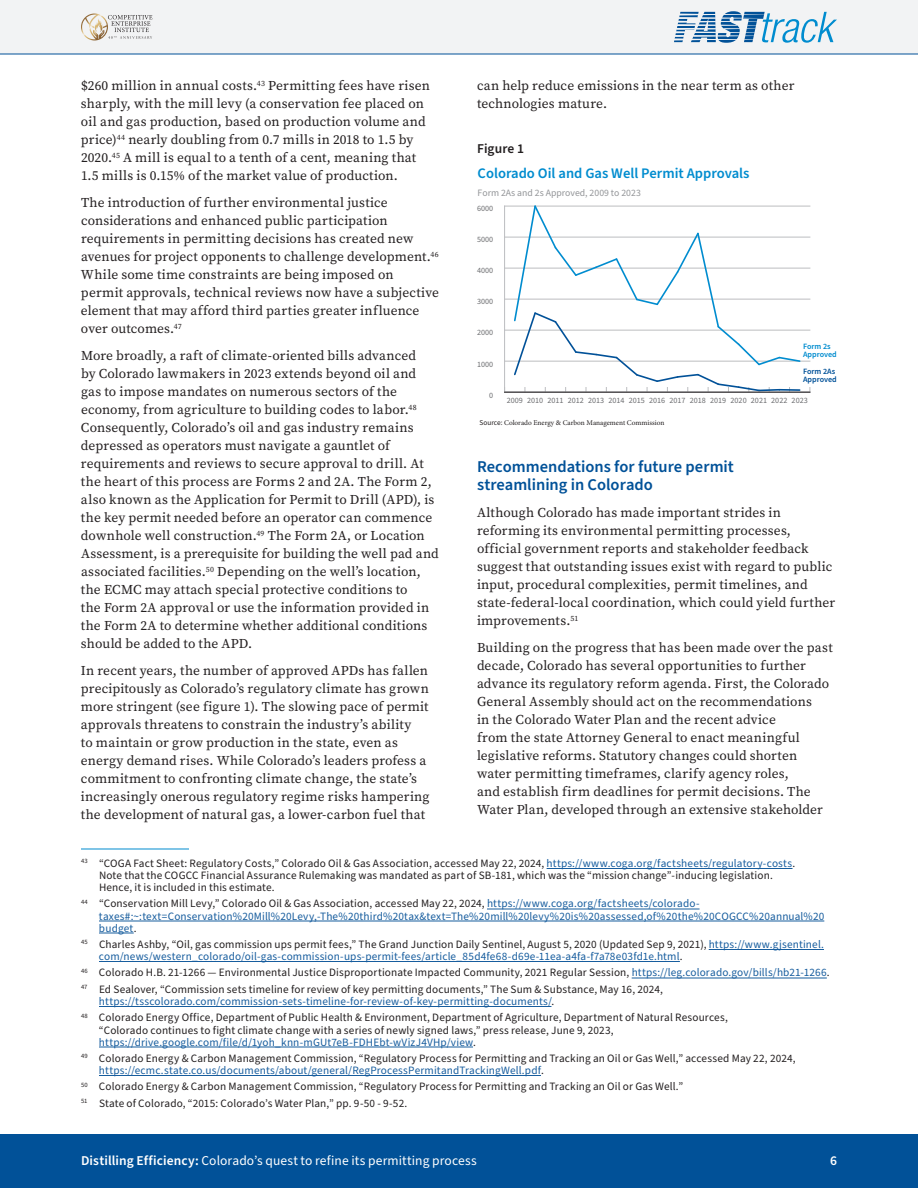
<style>
.page{position:relative;width:918px;height:1188px;background:#fff}
.page>*{position:absolute;margin:0;border:0;box-sizing:border-box;transform-origin:0 0}
.t1{font:600 16.5px/18px "Source Sans Pro";color:#015198}
.t2{font:600 14.55px "Source Sans Pro";color:#008ccf}
.t3{font:13.5px/18px "Source Serif Pro";letter-spacing:.01em;color:#231f20}
.t4{font:13.5px "Source Sans Pro";letter-spacing:.01em;color:#fff}
.t5{font:600 13.5px "Source Sans Pro";letter-spacing:.005em;color:#231f20}
.t6{font:600 13.5px "Source Sans Pro";color:#fff}
.Footnote_Text{font:11.25px/12px "Source Sans Pro";letter-spacing:.015em;color:#231f20}
.Footnote_Text-2{font:11.25px/12px "Source Sans Pro";letter-spacing:.015em;color:#175d9e}
.t7{font:9.75px "Source Sans Pro";color:#939598}
.t8{font:8.1px "Source Sans Pro";color:#6c6d70}
.t9{font:600 8.1px/8.1px "Source Sans Pro";color:#015198}
.t10{font:600 8.1px/8.1px "Source Sans Pro";color:#008ccf}
.t11{font:7.35px "Minion Pro";color:#231f20}
.s1{color:#175d9e}
.s2{color:#231f20}
.s3{font-family:"Source Sans Pro"}
.s4{font-weight:600}
</style>
<div class="page">
<hr style="left:81px;top:849px;width:108px;height:1px;background:#008ccf">
<hr style="left:547px;top:868px;width:246px;height:1px;background:#175d9e">
<hr style="left:487px;top:909px;width:213px;height:1px;background:#175d9e">
<hr style="left:99px;top:921px;width:725px;height:1px;background:#175d9e">
<hr style="left:99px;top:933px;width:35px;height:1px;background:#175d9e">
<hr style="left:709px;top:949px;width:115px;height:1px;background:#175d9e">
<hr style="left:99px;top:961px;width:581px;height:1px;background:#175d9e">
<hr style="left:632px;top:978px;width:195px;height:1px;background:#175d9e">
<hr style="left:99px;top:1006px;width:452px;height:1px;background:#175d9e">
<hr style="left:99px;top:1047px;width:374px;height:1px;background:#175d9e">
<hr style="left:99px;top:1075px;width:442px;height:1px;background:#175d9e">
<hr style="left:504px;top:206px;width:1px;height:186px;background:#bcbdc0">
<hr style="left:505px;top:361px;width:305px;height:1px;background:#bcbdc0">
<hr style="left:505px;top:330px;width:305px;height:1px;background:#bcbdc0">
<hr style="left:505px;top:299px;width:305px;height:1px;background:#bcbdc0">
<hr style="left:505px;top:268px;width:305px;height:1px;background:#bcbdc0">
<hr style="left:505px;top:237px;width:305px;height:1px;background:#bcbdc0">
<hr style="left:505px;top:206px;width:305px;height:1px;background:#bcbdc0">
<svg style="left:513px;top:205px;width:289px;height:187px"></svg>
<hr style="left:779px;top:389px;width:21px;height:2px;background:#015198">
<hr style="left:505px;top:392px;width:305px;height:1px;background:#231f20">
<div style="left:0;top:0;width:918px;height:54px;background:#f2f3f4"></div>
<div style="left:0;top:1134px;width:918px;height:54px;background:#015198"></div>
<svg style="left:81px;top:14px;width:72px;height:26px"></svg>
<svg style="left:674px;top:11px;width:163px;height:32px"></svg>
<p class="t3" style="left:81px;top:77px;width:351px">$260 million in annual costs.<sup>43</sup> Permitting fees have risen sharply, with the mill levy (a conservation fee placed on oil and gas production, based on production volume and price)<sup>44</sup> nearly doubling from 0.7 mills in 2018 to 1.5 by 2020.<sup>45</sup> A mill is equal to a tenth of a cent, meaning that 1.5 mills is 0.15% of the market value of production.</p>
<p class="t3" style="left:81px;top:194px;width:360px">The introduction of further environmental justice considerations and enhanced public participation requirements in permitting decisions has created new avenues for project opponents to challenge development.<sup>46<br></sup>While some time constraints are being imposed on permit approvals, technical reviews now have a subjective element that may afford third parties greater influence over outcomes.<sup>47</sup></p>
<p class="t3" style="left:81px;top:347px;width:359px">More broadly, a raft of climate-oriented bills advanced<br>by Colorado lawmakers in 2023 extends beyond oil and gas to impose mandates on numerous sectors of the economy, from agriculture to building codes to labor.<sup>48<br></sup>Consequently, Colorado’s oil and gas industry remains depressed as operators must navigate a gauntlet of requirements and reviews to secure approval to drill. At the heart of this process are Forms 2 and 2A. The Form 2, also known as the Application for Permit to Drill (APD), is the key permit needed before an operator can commence downhole well construction.<sup>49</sup> The Form 2A, or Location Assessment, is a prerequisite for building the well pad and associated facilities.<sup>50</sup> Depending on the well’s location, the ECMC may attach special protective conditions to<br>the Form 2A approval or use the information provided in the Form 2A to determine whether additional conditions should be added to the APD.</p>
<p class="t3" style="left:81px;top:662px;width:350px">In recent years, the number of approved APDs has fallen precipitously as Colorado’s regulatory climate has grown more stringent (see figure 1). The slowing pace of permit approvals threatens to constrain the industry’s ability<br>to maintain or grow production in the state, even as energy demand rises. While Colorado’s leaders profess a commitment to confronting climate change, the state’s increasingly onerous regulatory regime risks hampering the development of natural gas, a lower-carbon fuel that</p>
<p class="Footnote_Text" style="left:99px;top:858px;width:698px;text-indent:-18px"><sup>43</sup> “COGA Fact Sheet: Regulatory Costs,” Colorado Oil &amp; Gas Association, accessed May 22, 2024, <span class="s1">https://www.coga.org/factsheets/regulatory-costs</span>.<br>Note that the COGCC Financial Assurance Rulemaking was mandated as part of SB-181, which was the “mission change”-inducing legislation.<br>Hence, it is included in this estimate.</p>
<p class="Footnote_Text-2" style="left:99px;top:898px;width:727px;text-indent:-18px"><sup>44</sup> <span class="s2">“Conservation Mill Levy,” Colorado Oil &amp; Gas Association, accessed May 22, 2024,</span> https://www.coga.org/factsheets/colorado&shy;taxes#:~:text=Conservation%20Mill%20Levy,-The%20third%20tax&amp;text=The%20mill%20levy%20is%20assessed,of%20the%20COGCC%20annual%20 budget<span class="s2">.</span></p>
<p class="Footnote_Text-2" style="left:99px;top:939px;width:726px;text-indent:-18px"><sup>45</sup> <span class="s2">Charles Ashby, “Oil, gas commission ups permit fees,” The Grand Junction Daily Sentinel, August 5, 2020 (Updated Sep 9, 2021),</span> https://www.gjsentinel. com/news/western_colorado/oil-gas-commission-ups-permit-fees/article_85d4fe68-d69e-11ea-a4fa-f7a78e03fd1e.html<span class="s2">.</span></p>
<p class="Footnote_Text" style="left:81px;top:967px;width:750px"><sup>46</sup> Colorado H.B. 21-1266 — Environmental Justice Disproportionate Impacted Community, 2021 Regular Session, <span class="s1">https://leg.colorado.gov/bills/hb21-1266</span>.</p>
<p class="Footnote_Text" style="left:99px;top:984px;width:565px;text-indent:-18px"><sup>47</sup> Ed Sealover, “Commission sets timeline for review of key permitting documents,” The Sum &amp; Substance, May 16, 2024, <span class="s1">https://tsscolorado.com/commission-sets-timeline-for-review-of-key-permitting-documents/</span>.</p>
<p class="Footnote_Text" style="left:99px;top:1012px;width:630px;text-indent:-18px"><sup>48</sup> Colorado Energy Office, Department of Public Health &amp; Environment, Department of Agriculture, Department of Natural Resources, “Colorado continues to fight climate change with a series of newly signed laws,” press release, June 9, 2023, <span class="s1">https://drive.google.com/file/d/1yoh_knn-mGUt7eB-FDHEbt-wVizJ4VHp/view</span>.</p>
<p class="Footnote_Text" style="left:99px;top:1053px;width:698px;text-indent:-18px"><sup>49</sup> Colorado Energy &amp; Carbon Management Commission, “Regulatory Process for Permitting and Tracking an Oil or Gas Well,” accessed May 22, 2024, <span class="s1">https://ecmc.state.co.us/documents/about/general/RegProcessPermitandTrackingWell.pdf</span>.</p>
<p class="Footnote_Text" style="left:81px;top:1081px;width:604px"><sup>50</sup> Colorado Energy &amp; Carbon Management Commission, “Regulatory Process for Permitting and Tracking an Oil or Gas Well.”</p>
<p class="Footnote_Text" style="left:81px;top:1098px;width:328px"><sup>51</sup> State of Colorado, “2015: Colorado’s Water Plan,” pp. 9-50 - 9-52.</p>
<p class="t3" style="left:477px;top:77px;width:319px">can help reduce emissions in the near term as other technologies mature.</p>
<p class="t5" style="left:477px;top:140px;width:49px">Figure 1</p>
<p class="t2" style="left:478px;top:164px;width:273px">Colorado Oil and Gas Well Permit Approvals</p>
<p class="t7" style="left:478px;top:186px;width:165px">Form 2As and 2s Approved, 2009 to 2023</p>
<p class="t8" style="left:477px;top:203px;width:18px">6000</p>
<p class="t8" style="left:477px;top:234px;width:18px">5000</p>
<p class="t8" style="left:477px;top:265px;width:18px">4000</p>
<p class="t8" style="left:477px;top:296px;width:18px">3000</p>
<p class="t8" style="left:477px;top:327px;width:18px">2000</p>
<p class="t8" style="left:477px;top:358px;width:18px">1000</p>
<p class="t10" style="left:803px;top:342px;width:35px">Form 2s<br>Approved</p>
<p class="t9" style="left:803px;top:367px;width:35px">Form 2As<br>Approved</p>
<p class="t8" style="left:489px;top:389px;width:6px">0</p>
<p class="t8" style="left:507px;top:394px;width:18px">2009</p>
<p class="t8" style="left:527px;top:394px;width:18px">2010</p>
<p class="t8" style="left:547px;top:394px;width:18px">2011</p>
<p class="t8" style="left:568px;top:394px;width:18px">2012</p>
<p class="t8" style="left:588px;top:394px;width:18px">2013</p>
<p class="t8" style="left:608px;top:394px;width:18px">2014</p>
<p class="t8" style="left:629px;top:394px;width:18px">2015</p>
<p class="t8" style="left:649px;top:394px;width:18px">2016</p>
<p class="t8" style="left:670px;top:394px;width:18px">2017</p>
<p class="t8" style="left:690px;top:394px;width:18px">2018</p>
<p class="t8" style="left:710px;top:394px;width:18px">2019</p>
<p class="t8" style="left:731px;top:394px;width:18px">2020</p>
<p class="t8" style="left:751px;top:394px;width:18px">2021</p>
<p class="t8" style="left:771px;top:394px;width:18px">2022</p>
<p class="t8" style="left:792px;top:394px;width:18px">2023</p>
<p class="t11" style="left:480px;top:417px;width:186px"><span class="s3">Source:</span> Colorado Energy &amp; Carbon Management Commission</p>
<p class="t1" style="left:477px;top:458px;width:258px">Recommendations for future permit streamlining in Colorado</p>
<p class="t3" style="left:477px;top:504px;width:360px">Although Colorado has made important strides in reforming its environmental permitting processes, official government reports and stakeholder feedback suggest that outstanding issues exist with regard to public input, procedural complexities, permit timelines, and state-federal-local coordination, which could yield further improvements.<sup>51</sup></p>
<p class="t3" style="left:477px;top:639px;width:357px">Building on the progress that has been made over the past decade, Colorado has several opportunities to further advance its regulatory reform agenda. First, the Colorado General Assembly should act on the recommendations<br>in the Colorado Water Plan and the recent advice<br>from the state Attorney General to enact meaningful legislative reforms. Statutory changes could shorten water permitting timeframes, clarify agency roles,<br>and establish firm deadlines for permit decisions. The Water Plan, developed through an extensive stakeholder</p>
<p class="t4" style="left:81px;top:1152px;width:397px"><span class="s4">Distilling Efficiency:</span> Colorado’s quest to refine its permitting process</p>
<p class="t6" style="left:830px;top:1152px;width:8px">6</p>
</div>
